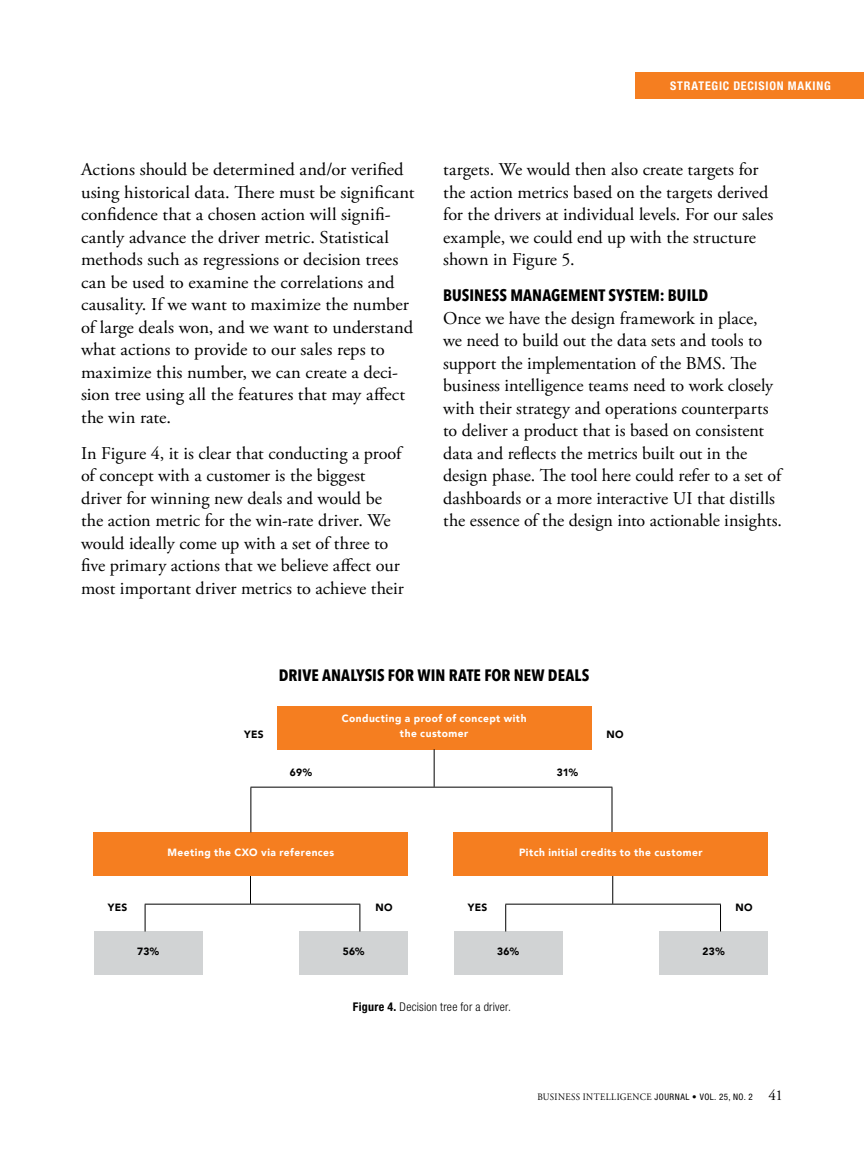
<style>
.page{position:relative;width:864px;height:1161px;background:#fff}
.page>*{position:absolute;margin:0;border:0;box-sizing:border-box;transform-origin:0 0}
.t1{font:18px/22.5px "Adobe Garamond Pro";color:#000}
.t2{font:700 16.5px "Avenir Next Condensed";letter-spacing:.005em;color:#000}
.t3{font:300 condensed 12px "Helvetica Neue LT Std";letter-spacing:.02em;color:#000}
.t4{font:700 condensed 12px "Helvetica Neue LT Std";letter-spacing:.065em;color:#fff}
.t5{font:900 10.5px/15px "Avenir";letter-spacing:.045em;color:#fff;text-align:center}
.t6{font:900 10.5px "Avenir";letter-spacing:.04em;color:#000}
.t7{font:9.75px "Adobe Garamond Pro";letter-spacing:.045em;color:#000;scale:.92 1}
.s1{font-weight:700}
.s2{font-family:"Helvetica Neue LT Std";font-stretch:condensed;font-size:9px}
.s3{font-size:15px}
</style>
<div class="page">
<div style="left:636px;top:72px;width:228px;height:27px;background:#f57e20"></div>
<div style="left:277px;top:706px;width:314px;height:43px;background:#f57e20"></div>
<div style="left:94px;top:932px;width:109px;height:43px;background:#d1d3d4"></div>
<div style="left:454px;top:932px;width:109px;height:43px;background:#d1d3d4"></div>
<hr style="left:612px;top:866px;width:1px;height:38px;background:#000">
<hr style="left:250px;top:866px;width:1px;height:38px;background:#000">
<div style="left:299px;top:932px;width:109px;height:43px;background:#d1d3d4"></div>
<div style="left:659px;top:932px;width:109px;height:43px;background:#d1d3d4"></div>
<div style="left:94px;top:832px;width:314px;height:44px;background:#f57e20"></div>
<hr style="left:434px;top:749px;width:1px;height:38px;background:#000">
<hr style="left:250px;top:787px;width:362px;height:1px;background:#000">
<hr style="left:250px;top:788px;width:1px;height:44px;background:#000">
<hr style="left:612px;top:788px;width:1px;height:44px;background:#000">
<hr style="left:145px;top:904px;width:215px;height:1px;background:#000">
<svg style="left:145px;top:905px;width:1px;height:27px"></svg>
<svg style="left:360px;top:905px;width:1px;height:27px"></svg>
<hr style="left:505px;top:904px;width:216px;height:1px;background:#000">
<svg style="left:505px;top:905px;width:1px;height:27px"></svg>
<svg style="left:720px;top:905px;width:1px;height:27px"></svg>
<div style="left:454px;top:832px;width:314px;height:44px;background:#f57e20"></div>
<p class="t4" style="left:670px;top:78px;width:162px">STRATEGIC DECISION MAKING</p>
<p class="t1" style="left:81px;top:159px;width:335px">Actions should be determined and/or verified using historical data. There must be significant confidence that a chosen action will signifi&shy;cantly advance the driver metric. Statistical methods such as regressions or decision trees can be used to examine the correlations and causality. If we want to maximize the number of large deals won, and we want to understand what actions to provide to our sales reps to maximize this number, we can create a deci&shy;sion tree using all the features that may affect the win rate.</p>
<p class="t1" style="left:81px;top:442px;width:324px">In Figure 4, it is clear that conducting a proof of concept with a customer is the biggest driver for winning new deals and would be the action metric for the win-rate driver. We would ideally come up with a set of three to five primary actions that we believe affect our most important driver metrics to achieve their</p>
<p class="t1" style="left:443px;top:159px;width:332px">targets. We would then also create targets for the action metrics based on the targets derived for the drivers at individual levels. For our sales example, we could end up with the structure shown in Figure 5.</p>
<p class="t2" style="left:443px;top:285px;width:266px">BUSINESS MANAGEMENT SYSTEM: BUILD</p>
<p class="t1" style="left:443px;top:307px;width:340px">Once we have the design framework in place,<br>we need to build out the data sets and tools to support the implementation of the BMS. The business intelligence teams need to work closely with their strategy and operations counterparts to deliver a product that is based on consistent data and reflects the metrics built out in the design phase. The tool here could refer to a set of dashboards or a more interactive UI that distills the essence of the design into actionable insights.</p>
<p class="t6" style="left:244px;top:725px;width:21px">YES</p>
<p class="t2" style="left:279px;top:666px;width:312px">DRIVE ANALYSIS FOR WIN RATE FOR NEW DEALS</p>
<p class="t5" style="left:342px;top:711px;width:186px">Conducting a proof of concept with the customer</p>
<p class="t6" style="left:290px;top:763px;width:24px">69%</p>
<p class="t6" style="left:557px;top:763px;width:23px">31%</p>
<p class="t6" style="left:607px;top:725px;width:19px">NO</p>
<p class="t5" style="left:168px;top:845px;width:168px">Meeting the CXO via references</p>
<p class="t5" style="left:519px;top:845px;width:185px">Pitch initial credits to the customer</p>
<p class="t6" style="left:108px;top:899px;width:21px">YES</p>
<p class="t6" style="left:468px;top:899px;width:21px">YES</p>
<p class="t6" style="left:376px;top:899px;width:19px">NO</p>
<p class="t6" style="left:736px;top:899px;width:19px">NO</p>
<p class="t6" style="left:137px;top:943px;width:24px">73%</p>
<p class="t6" style="left:343px;top:943px;width:23px">56%</p>
<p class="t6" style="left:497px;top:943px;width:23px">36%</p>
<p class="t6" style="left:703px;top:943px;width:24px">23%</p>
<p class="t3" style="left:353px;top:999px;width:160px"><span class="s1">Figure 4.</span> Decision tree for a driver.</p>
<p class="t7" style="left:537px;top:1091px;width:268px">BUSINESS INTELLIGENCE <span class="s2">JOURNAL • VOL. 25, NO. 2</span> <span class="s3">41</span></p>
</div>
